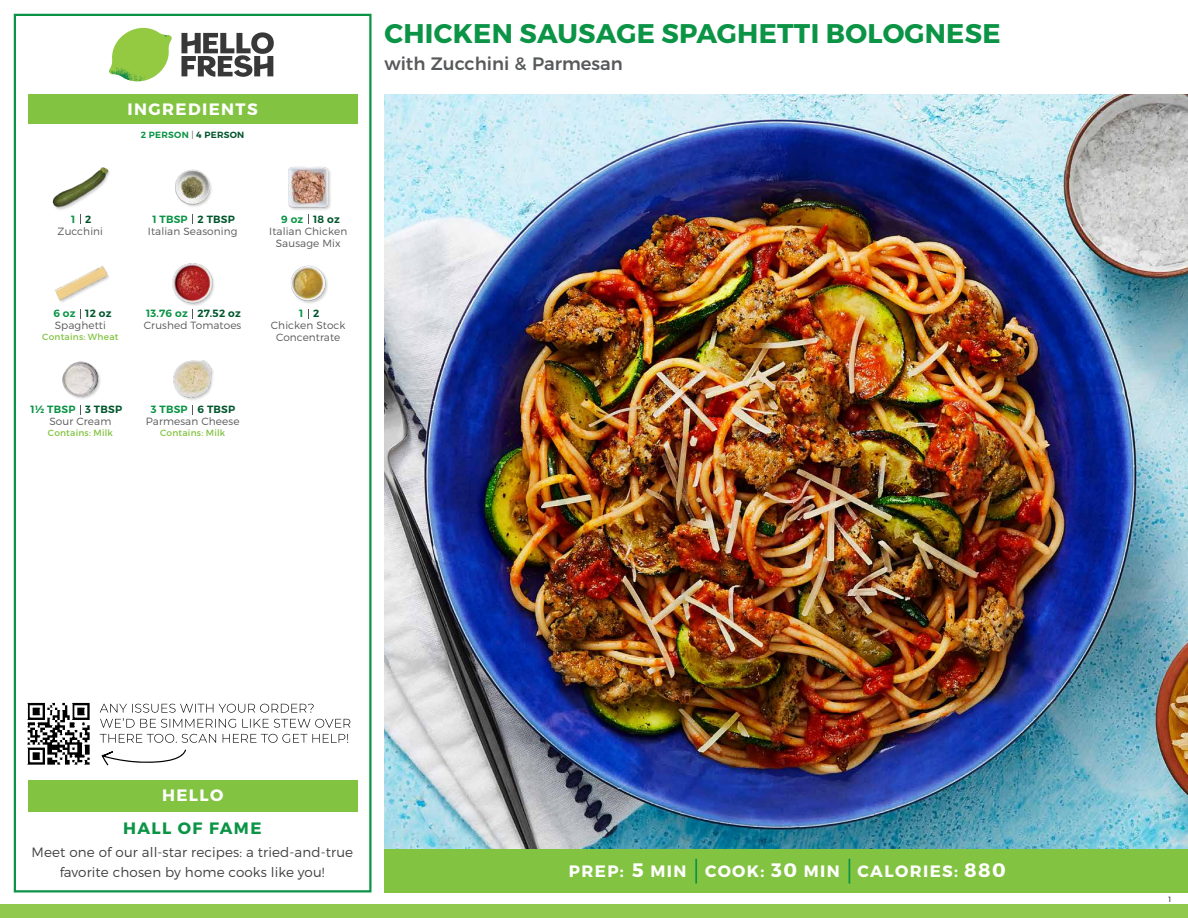
<style>
.page{position:relative;width:1188px;height:918px;background:#fff}
.page>*{position:absolute;margin:0;border:0;box-sizing:border-box;transform-origin:0 0}
.t1{font:700 27px "Montserrat";letter-spacing:.01em;color:#0b9446}
.t2{font:700 19.5px "Montserrat";color:#fff}
.t3{font:500 18px "Montserrat";color:#58595b}
.t4{font:700 16.5px "Montserrat";letter-spacing:.085em;color:#fff}
.t5{font:700 16.5px "Montserrat";letter-spacing:.085em;color:#0b9446}
.t6{font:300 13.5px/19.5px "Montserrat";letter-spacing:.01em;color:#414042;text-align:center}
.t7{font:300 10.5px/12px "Montserrat";letter-spacing:.01em;color:#58595b;text-align:center}
.t8{font:600 10.5px "Montserrat";letter-spacing:.02em;color:#00562c}
.t9{font:600 10.5px "Montserrat";letter-spacing:.02em;color:#0b9446}
.t10{font:9px "Montserrat";letter-spacing:.02em;color:#82c341}
.t11{font:600 9px "Montserrat";letter-spacing:.03em;color:#0b9446}
.t12{font:300 7.5px "Montserrat";color:#000}
.s1{font-weight:300;color:#58595b}
.s2{color:#00562c}
.s3{font-size:19.5px}
</style>
<div class="page">
<div style="left:0;top:904px;width:1188px;height:14px;background:#91c84e"></div>
<div style="left:384px;top:849px;width:804px;height:43px;background:#82c341"></div>
<svg style="left:181px;top:32px;width:93px;height:45px"></svg>
<svg style="left:114px;top:28px;width:55px;height:36px"></svg>
<img style="left:143px;top:28px;width:29px;height:24px">
<img style="left:112px;top:48px;width:54px;height:10px">
<img style="left:109px;top:52px;width:55px;height:30px">
<img style="left:142px;top:58px;width:24px;height:23px">
<div style="left:28px;top:94px;width:330px;height:30px;background:#82c341"></div>
<div style="left:14px;top:14px;width:358px;height:878px;border:2px solid #0b9446"></div>
<div style="left:28px;top:780px;width:330px;height:32px;background:#82c341"></div>
<div style="left:173px;top:263px;width:43px;height:44px;background:#000;opacity:.2"></div>
<img style="left:172px;top:263px;width:44px;height:42px">
<img style="left:290px;top:265px;width:38px;height:38px">
<img style="left:175px;top:169px;width:37px;height:38px">
<div style="left:288px;top:167px;width:44px;height:44px;background:#000;opacity:.2"></div>
<img style="left:288px;top:166px;width:44px;height:43px">
<img style="left:54px;top:265px;width:55px;height:37px">
<div style="left:52px;top:167px;width:59px;height:44px;background:#000;opacity:.2"></div>
<img style="left:52px;top:167px;width:58px;height:42px">
<img style="left:173px;top:360px;width:41px;height:40px">
<img style="left:62px;top:361px;width:38px;height:38px">
<hr style="left:695px;top:859px;width:2px;height:25px;background:#0b9446">
<svg style="left:849px;top:859px;width:1px;height:25px"></svg>
<img style="left:27px;top:702px;width:63px;height:63px">
<svg style="left:102px;top:749px;width:84px;height:17px"></svg>
<svg style="left:100px;top:734px;width:248px;height:9px"></svg>
<svg style="left:100px;top:704px;width:250px;height:24px"></svg>
<img style="left:384px;top:94px;width:804px;height:755px">
<h3 class="t4" style="left:128px;top:99px;width:132px">INGREDIENTS</h3>
<p class="t11" style="left:141px;top:129px;width:105px">2 PERSON <span class="s1">|</span> <span class="s2">4 PERSON</span></p>
<p class="t9" style="left:71px;top:212px;width:6px">1</p>
<p class="t8" style="left:85px;top:212px;width:8px">2</p>
<p class="t9" style="left:152px;top:212px;width:37px">1 TBSP</p>
<p class="t9" style="left:281px;top:212px;width:24px">9 oz</p>
<p class="t8" style="left:198px;top:212px;width:39px">2 TBSP</p>
<p class="t8" style="left:313px;top:212px;width:28px">18 oz</p>
<p class="t7" style="left:58px;top:225px;width:47px">Zucchini</p>
<p class="t7" style="left:148px;top:225px;width:91px">Italian Seasoning</p>
<p class="t7" style="left:269px;top:225px;width:80px">Italian Chicken<br>Sausage Mix</p>
<p class="t9" style="left:53px;top:307px;width:24px">6 oz</p>
<p class="t8" style="left:85px;top:307px;width:28px">12 oz</p>
<p class="t8" style="left:198px;top:307px;width:45px">27.52 oz</p>
<p class="t8" style="left:313px;top:307px;width:8px">2</p>
<p class="t9" style="left:146px;top:307px;width:43px">13.76 oz</p>
<p class="t9" style="left:299px;top:307px;width:6px">1</p>
<p class="t7" style="left:55px;top:320px;width:53px">Spaghetti</p>
<p class="t10" style="left:42px;top:332px;width:78px">Contains: Wheat</p>
<p class="t7" style="left:144px;top:320px;width:99px">Crushed Tomatoes</p>
<p class="t7" style="left:271px;top:320px;width:76px">Chicken Stock<br>Concentrate</p>
<p class="t9" style="left:31px;top:403px;width:46px">1½ TBSP</p>
<p class="t8" style="left:85px;top:403px;width:38px">3 TBSP</p>
<p class="t9" style="left:151px;top:403px;width:38px">3 TBSP</p>
<p class="t8" style="left:198px;top:403px;width:39px">6 TBSP</p>
<p class="t7" style="left:49px;top:415px;width:63px">Sour Cream</p>
<p class="t10" style="left:48px;top:428px;width:67px">Contains: Milk</p>
<p class="t7" style="left:146px;top:415px;width:95px">Parmesan Cheese</p>
<p class="t10" style="left:160px;top:428px;width:67px">Contains: Milk</p>
<h1 class="t1" style="left:385px;top:17px;width:618px">CHICKEN SAUSAGE SPAGHETTI BOLOGNESE</h1>
<h3 class="t3" style="left:384px;top:49px;width:240px">with Zucchini &amp; Parmesan</h3>
<h3 class="t4" style="left:162px;top:785px;width:63px">HELLO</h3>
<h3 class="t5" style="left:123px;top:818px;width:140px">HALL OF FAME</h3>
<p class="t6" style="left:31px;top:842px;width:323px">Meet one of our all-star recipes: a tried-and-true favorite chosen by home cooks like you!</p>
<h3 class="t4" style="left:632px;top:861px;width:56px"><span class="s3">5</span> MIN</h3>
<h2 class="t2" style="left:964px;top:858px;width:43px">880</h2>
<h3 class="t4" style="left:569px;top:861px;width:56px">PREP:</h3>
<h3 class="t4" style="left:705px;top:861px;width:136px">COOK: <span class="s3">30</span> MIN</h3>
<h3 class="t4" style="left:858px;top:861px;width:102px">CALORIES:</h3>
<p class="t12" style="left:1168px;top:895px;width:4px">1</p>
</div>
